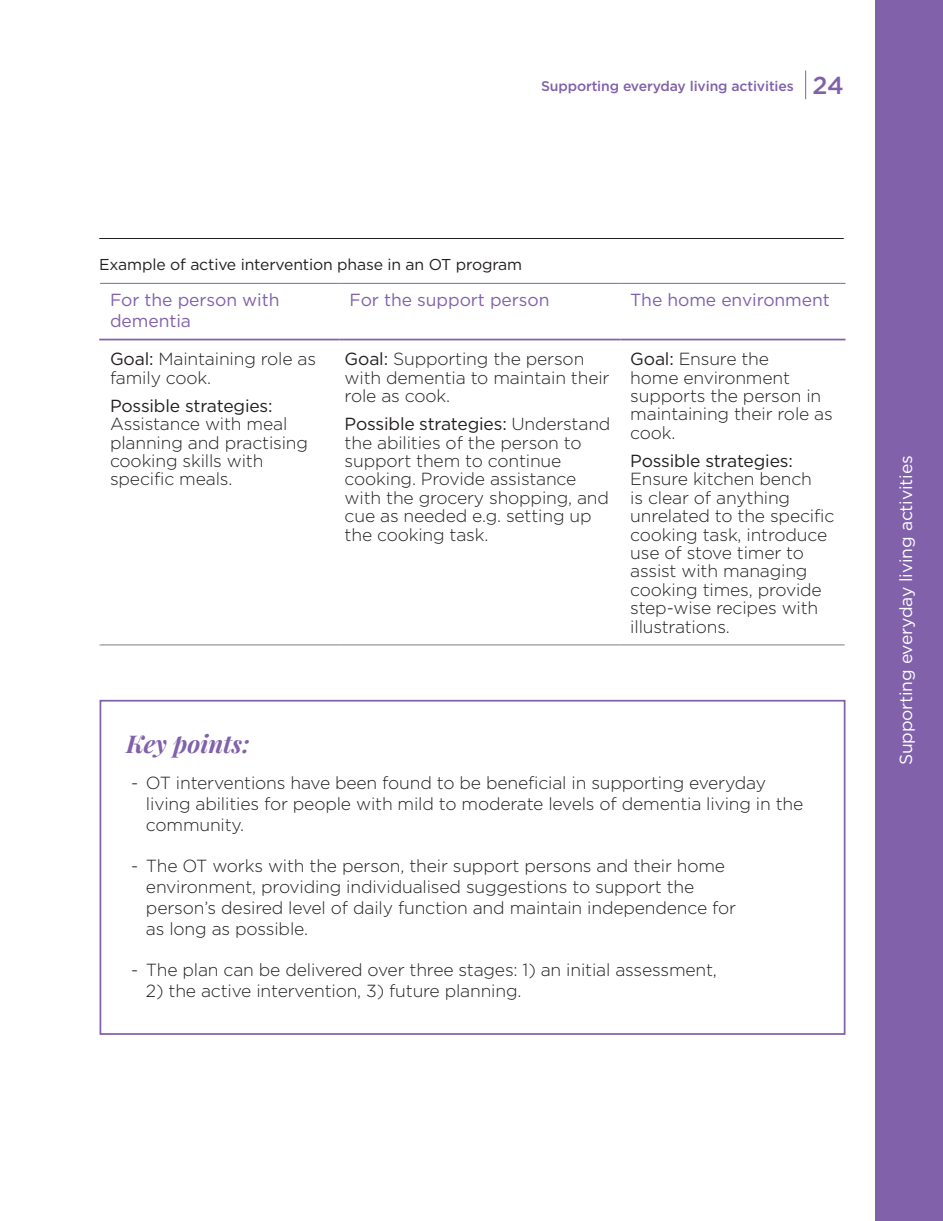
<style>
.page{position:relative;width:943px;height:1221px;background:#fff}
.page>*{position:absolute;margin:0;border:0;box-sizing:border-box;transform-origin:0 0}
.Key_Points_header{font:italic 700 24.5px "Playfair Display";color:#8161aa}
.Table_Body{font:300 17.5px/18.4px "Gotham HTF";letter-spacing:-.01em;color:#231f20}
.Table_Header_Text{font:17.5px/21px "Gotham HTF";letter-spacing:-.005em;color:#8161aa}
.t1{font:17.5px "Gotham HTF";letter-spacing:-.01em;color:#fff}
.Table_heading_style{font:15.75px "Gotham HTF";letter-spacing:-.01em;color:#231f20}
.t2{font:500 14px "Gotham HTF";letter-spacing:-.01em;color:#8161aa}
.s1{font-size:24.5px}
.s2{font-weight:400}
</style>
<div class="page">
<hr style="left:99px;top:238px;width:744px;height:1px;background:#231f20">
<svg style="left:805px;top:70px;width:1px;height:29px"></svg>
<div style="left:876px;top:0;width:67px;height:1220px;background:#8161aa"></div>
<hr style="left:340px;top:644px;width:280px;height:1px;background:#7c7e81">
<hr style="left:620px;top:644px;width:224px;height:1px;background:#7c7e81">
<hr style="left:99px;top:644px;width:241px;height:1px;background:#7c7e81">
<hr style="left:100px;top:283px;width:240px;height:1px;background:#8161aa">
<hr style="left:340px;top:283px;width:280px;height:1px;background:#8161aa">
<hr style="left:620px;top:283px;width:225px;height:1px;background:#8161aa">
<hr style="left:99px;top:338px;width:241px;height:2px;background:#8161aa">
<hr style="left:340px;top:338px;width:280px;height:2px;background:#8161aa">
<hr style="left:620px;top:338px;width:225px;height:2px;background:#8161aa">
<div style="left:99px;top:699px;width:746px;height:335px;border:2px solid #8161aa"></div>
<p class="t2" style="left:541px;top:78px;width:304px">Supporting everyday living activities <span class="s1">24</span></p>
<p class="Table_heading_style" style="left:99px;top:255px;width:424px">Example of active intervention phase in an OT program</p>
<p class="Table_Header_Text" style="left:110px;top:289px;width:171px">For the person with dementia</p>
<p class="Table_Header_Text" style="left:349px;top:289px;width:201px">For the support person</p>
<p class="Table_Header_Text" style="left:630px;top:289px;width:201px">The home environment</p>
<p class="Table_Body" style="left:110px;top:349px;width:207px"><span class="s2">Goal:</span> Maintaining role as family cook.</p>
<p class="Table_Body" style="left:110px;top:396px;width:199px"><span class="s2">Possible strategies:<br></span>Assistance with meal planning and practising cooking skills with specific meals.</p>
<p class="Table_Body" style="left:344px;top:349px;width:266px"><span class="s2">Goal:</span> Supporting the person with dementia to maintain their role as cook.</p>
<p class="Table_Body" style="left:344px;top:414px;width:267px"><span class="s2">Possible strategies:</span> Understand the abilities of the person to support them to continue cooking. Provide assistance with the grocery shopping, and cue as needed e.g. setting up the cooking task.</p>
<p class="Table_Body" style="left:630px;top:349px;width:204px"><span class="s2">Goal:</span> Ensure the<br>home environment supports the person in maintaining their role as cook.</p>
<p class="Table_Body" style="left:630px;top:451px;width:205px"><span class="s2">Possible strategies:<br></span>Ensure kitchen bench<br>is clear of anything unrelated to the specific cooking task, introduce use of stove timer to assist with managing cooking times, provide step-wise recipes with illustrations.</p>
<p class="Key_Points_header" style="left:126px;top:724px;width:125px">Key points:</p>
<p class="Table_Body" style="left:146px;top:772px;width:659px;line-height:21px;text-indent:-15px">- OT interventions have been found to be beneficial in supporting everyday living abilities for people with mild to moderate levels of dementia living in the community.</p>
<p class="Table_Body" style="left:146px;top:854px;width:591px;line-height:21px;text-indent:-15px">- The OT works with the person, their support persons and their home environment, providing individualised suggestions to support the person’s desired level of daily function and maintain independence for as long as possible.</p>
<p class="Table_Body" style="left:131px;top:960px;width:587px">- The plan can be delivered over three stages: 1) an initial assessment,</p>
<p class="Table_Body" style="left:146px;top:981px;width:377px">2) the active intervention, 3) future planning.</p>
<p class="t1" style="left:896px;top:765px;width:311px;rotate:-90deg">Supporting everyday living activities</p>
</div>
